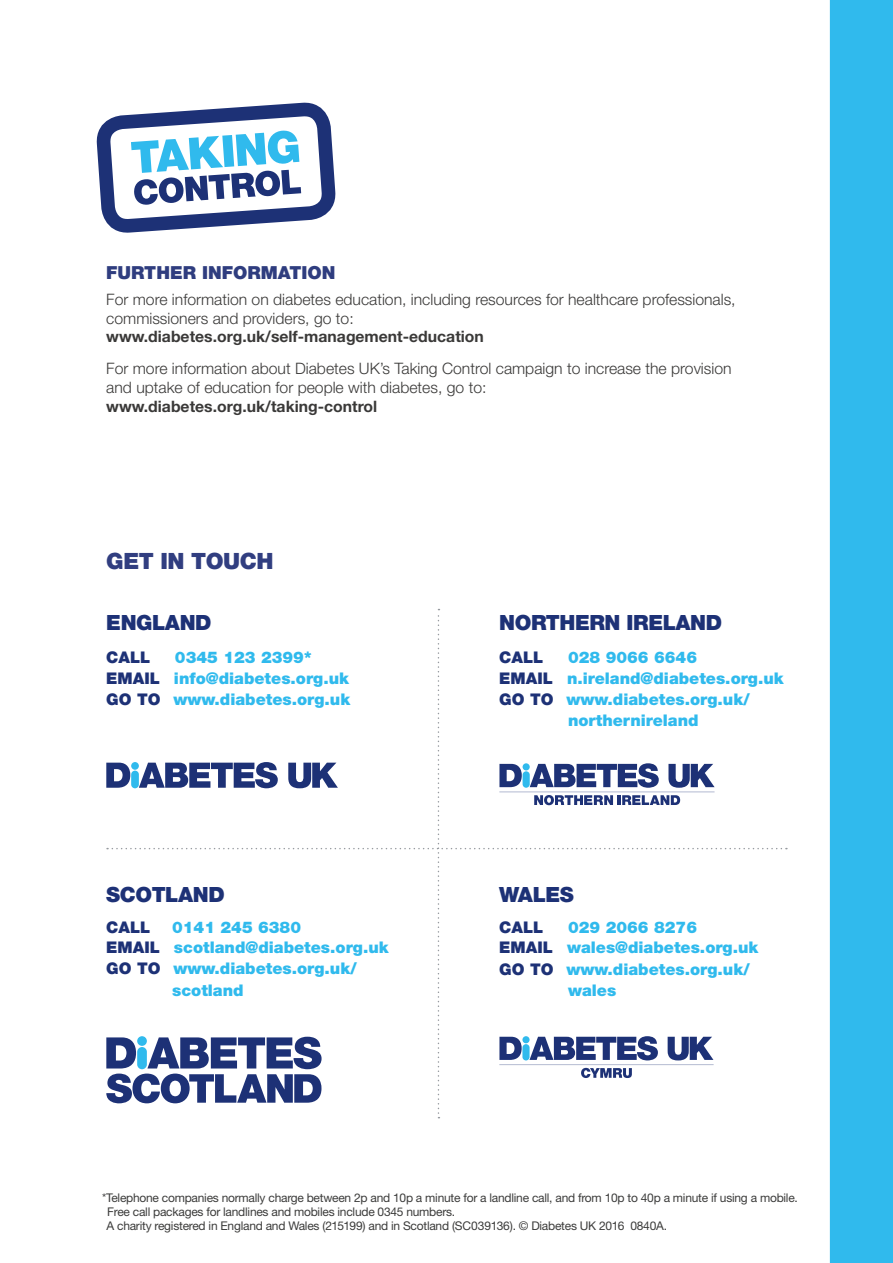
<style>
.page{position:relative;width:893px;height:1263px;background:#fff}
.page>*{position:absolute;margin:0;border:0;box-sizing:border-box;transform-origin:0 0}
.t1{font:900 22.5px "Helvetica Neue LT Std";letter-spacing:-.02em;color:#313e80}
.t2{font:900 21px "Helvetica Neue LT Std";letter-spacing:-.02em;color:#1d3176}
.t3{font:900 18px "Helvetica Neue LT Std";color:#2f3d7f}
.t4{font:900 16.05px/20.9px "Helvetica Neue LT Std";color:#30baed}
.t5{font:900 16.05px "Helvetica Neue LT Std";color:#1d3176}
.t6{font:300 15.75px/18.9px "Helvetica Neue LT Std";color:#3a3938}
.t7{font:700 15.75px "Helvetica Neue LT Std";color:#3a3938}
.t8{font:12px/14.4px "Helvetica Neue LT Std";letter-spacing:-.02em;color:#3c3c3b}
.s1{color:#1d3176}
</style>
<div class="page">
<div style="left:830px;top:0;width:63px;height:1263px;background:#30baed"></div>
<svg style="left:106px;top:609px;width:681px;height:509px"></svg>
<svg style="left:96px;top:102px;width:240px;height:125px"></svg>
<svg style="left:131px;top:130px;width:170px;height:75px"></svg>
<p class="t3" style="left:106px;top:261px;width:231px">FURTHER INFORMATION</p>
<p class="t6" style="left:106px;top:289px;width:631px">For more information on diabetes education, including resources for healthcare professionals, commissioners and providers, go to:</p>
<p class="t7" style="left:106px;top:327px;width:379px">www.diabetes.org.uk/self-management-education</p>
<p class="t6" style="left:106px;top:359px;width:627px">For more information about Diabetes UK’s Taking Control campaign to increase the provision and uptake of education for people with diabetes, go to:</p>
<p class="t7" style="left:106px;top:397px;width:272px">www.diabetes.org.uk/taking-control</p>
<h1 class="t1" style="left:106px;top:547px;width:169px">GET IN TOUCH</h1>
<h2 class="t2" style="left:106px;top:610px;width:107px">ENGLAND</h2>
<p class="t5" style="left:106px;top:648px;width:46px">CALL</p>
<p class="t4" style="left:106px;top:647px;width:245px;text-indent:69px">0345 123 2399*<br><span class="s1">EMAIL</span> info@diabetes.org.uk<br><span class="s1">GO TO</span> www.diabetes.org.uk</p>
<h2 class="t2" style="left:106px;top:882px;width:120px">SCOTLAND</h2>
<p class="t5" style="left:106px;top:917px;width:46px">CALL</p>
<p class="t4" style="left:172px;top:916px;width:130px">0141 245 6380</p>
<p class="t4" style="left:106px;top:937px;width:284px"><span class="s1">EMAIL</span> scotland@diabetes.org.uk</p>
<p class="t4" style="left:106px;top:958px;width:252px"><span class="s1">GO TO</span> www.diabetes.org.uk/</p>
<p class="t4" style="left:172px;top:980px;width:73px">scotland</p>
<h2 class="t2" style="left:499px;top:610px;width:224px">NORTHERN IRELAND</h2>
<p class="t5" style="left:499px;top:648px;width:46px">CALL</p>
<p class="t4" style="left:568px;top:647px;width:130px">028 9066 6646</p>
<p class="t4" style="left:499px;top:667px;width:286px"><span class="s1">EMAIL</span> n.ireland@diabetes.org.uk</p>
<p class="t4" style="left:499px;top:689px;width:252px"><span class="s1">GO TO</span> www.diabetes.org.uk/</p>
<p class="t4" style="left:568px;top:710px;width:132px">northernireland</p>
<h2 class="t2" style="left:499px;top:882px;width:76px">WALES</h2>
<p class="t5" style="left:499px;top:917px;width:46px">CALL</p>
<p class="t4" style="left:568px;top:916px;width:130px">029 2066 8276</p>
<p class="t4" style="left:499px;top:937px;width:261px"><span class="s1">EMAIL</span> wales@diabetes.org.uk</p>
<p class="t4" style="left:499px;top:959px;width:252px"><span class="s1">GO TO</span> www.diabetes.org.uk/</p>
<p class="t4" style="left:568px;top:980px;width:50px">wales</p>
<p class="t8" style="left:106px;top:1190px;width:693px;text-indent:-4px">*Telephone companies normally charge between 2p and 10p a minute for a landline call, and from 10p to 40p a minute if using a mobile.<br>Free call packages for landlines and mobiles include 0345 numbers.<br>A charity registered in England and Wales (215199) and in Scotland (SC039136). © Diabetes UK 2016 0840A.</p>
</div>
